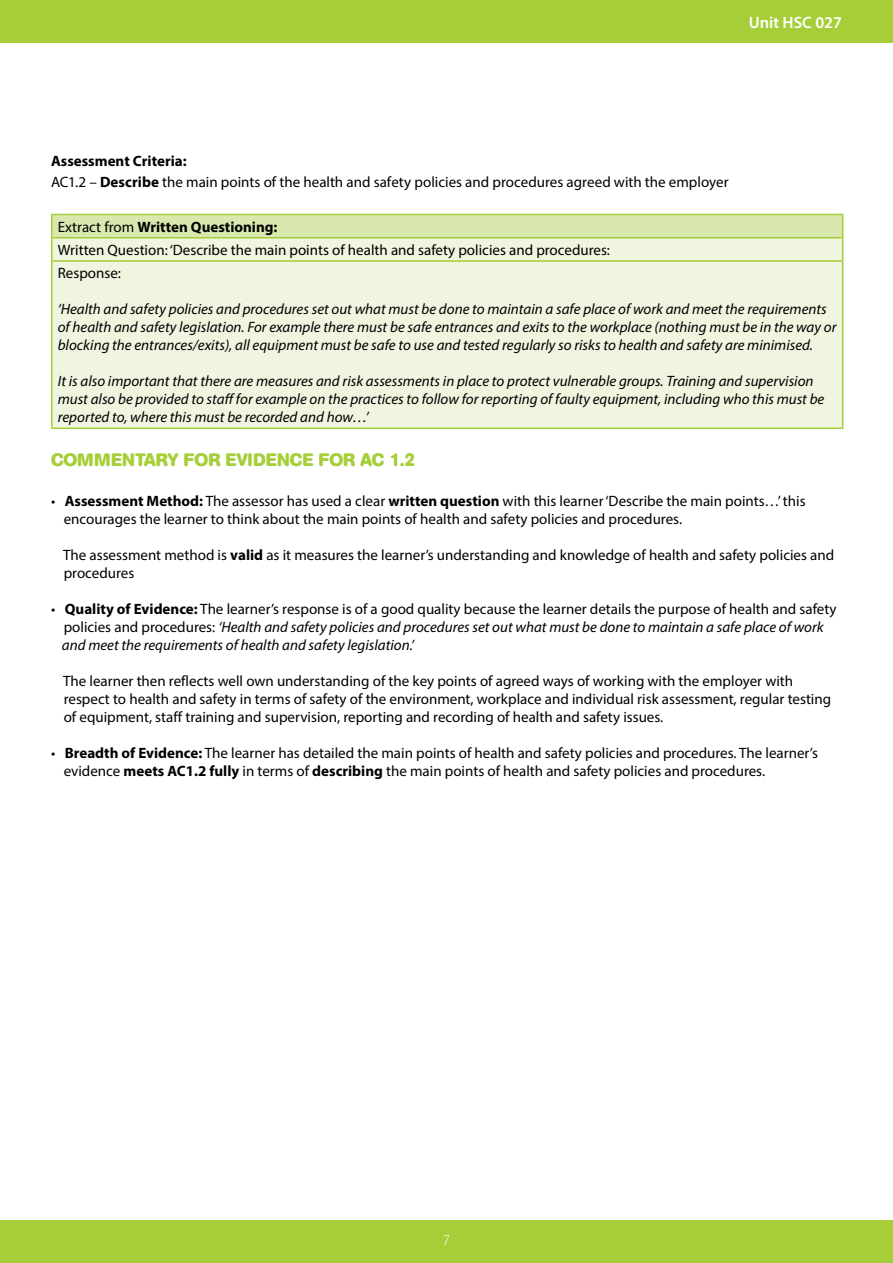
<style>
.page{position:relative;width:893px;height:1263px;background:#fff}
.page>*{position:absolute;margin:0;border:0;box-sizing:border-box;transform-origin:0 0}
.t1{font:700 18px "AG Book Rounded";color:#a6ce39}
.t2{font:600 16.5px "Myriad Pro";color:#fff}
.t3{font:15px/18px "Myriad Pro";color:#000}
.t4{font:italic 15px/18px "Myriad Pro";color:#000}
.t5{font:300 15px "Myriad Pro";color:#fff}
.s1{font-weight:700}
.s2{font-style:normal}
.s3{font-weight:700;font-style:normal}
</style>
<div class="page">
<div style="left:0;top:0;width:893px;height:43px;background:#a6ce39"></div>
<div style="left:0;top:1220px;width:893px;height:43px;background:#a6ce39"></div>
<div style="left:52px;top:214px;width:791px;height:24px;background:#d9e8ae"></div>
<div style="left:53px;top:238px;width:789px;height:189px;background:#eff5de"></div>
<hr style="left:51px;top:214px;width:792px;height:1px;background:#a6ce39">
<hr style="left:51px;top:215px;width:2px;height:22px;background:#a6ce39">
<hr style="left:51px;top:237px;width:792px;height:1px;background:#a6ce39">
<hr style="left:51px;top:238px;width:2px;height:22px;background:#a6ce39">
<svg style="left:842px;top:215px;width:1px;height:45px"></svg>
<hr style="left:51px;top:260px;width:792px;height:2px;background:#a6ce39">
<hr style="left:51px;top:262px;width:2px;height:165px;background:#a6ce39">
<hr style="left:842px;top:262px;width:1px;height:165px;background:#a6ce39">
<hr style="left:51px;top:427px;width:792px;height:2px;background:#a6ce39">
<p class="t2" style="left:749px;top:12px;width:95px">Unit HSC 027</p>
<p class="t3" style="left:51px;top:150px;width:679px;line-height:21px"><span class="s1">Assessment Criteria:<br></span>AC1.2 – <span class="s1">Describe</span> the main points of the health and safety policies and procedures agreed with the employer</p>
<p class="t3" style="left:58px;top:215px;width:554px;line-height:23.2px">Extract from <span class="s1">Written Questioning:<br></span>Written Question: ‘Describe the main points of health and safety policies and procedures:<br>Response:</p>
<p class="t4" style="left:58px;top:300px;width:780px">‘Health and safety policies and procedures set out what must be done to maintain a safe place of work and meet the requirements of health and safety legislation. For example there must be safe entrances and exits to the workplace (nothing must be in the way or blocking the entrances/exits), all equipment must be safe to use and tested regularly so risks to health and safety are minimised.</p>
<p class="t4" style="left:58px;top:372px;width:768px">It is also important that there are measures and risk assessments in place to protect vulnerable groups. Training and supervision must also be provided to staff for example on the practices to follow for reporting of faulty equipment, including who this must be reported to, where this must be recorded and how…’</p>
<p class="t1" style="left:51px;top:450px;width:366px">COMMENTARY FOR EVIDENCE FOR AC 1.2</p>
<p class="t3" style="left:64px;top:492px;width:743px;text-indent:-13px">• <span class="s1">Assessment Method:</span> The assessor has used a clear <span class="s1">written question</span> with this learner ‘Describe the main points…’ this encourages the learner to think about the main points of health and safety policies and procedures.</p>
<p class="t3" style="left:63px;top:546px;width:773px">The assessment method is <span class="s1">valid</span> as it measures the learner’s understanding and knowledge of health and safety policies and procedures</p>
<p class="t4" style="left:62px;top:600px;width:776px;text-indent:-11px"><span class="s2">•</span> <span class="s3">Quality of Evidence:</span> <span class="s2">The learner’s response is of a good quality because the learner details the purpose of health and safety policies and procedures:</span> ‘Health and safety policies and procedures set out what must be done to maintain a safe place of work and meet the requirements of health and safety legislation.’</p>
<p class="t3" style="left:63px;top:672px;width:770px">The learner then reflects well own understanding of the key points of agreed ways of working with the employer with respect to health and safety in terms of safety of the environment, workplace and individual risk assessment, regular testing of equipment, staff training and supervision, reporting and recording of health and safety issues.</p>
<p class="t3" style="left:64px;top:744px;width:756px;text-indent:-13px">• <span class="s1">Breadth of Evidence:</span> The learner has detailed the main points of health and safety policies and procedures. The learner’s evidence <span class="s1">meets AC1.2 fully</span> in terms of <span class="s1">describing</span> the main points of health and safety policies and procedures.</p>
<p class="t5" style="left:443px;top:1232px;width:9px">7</p>
</div>
